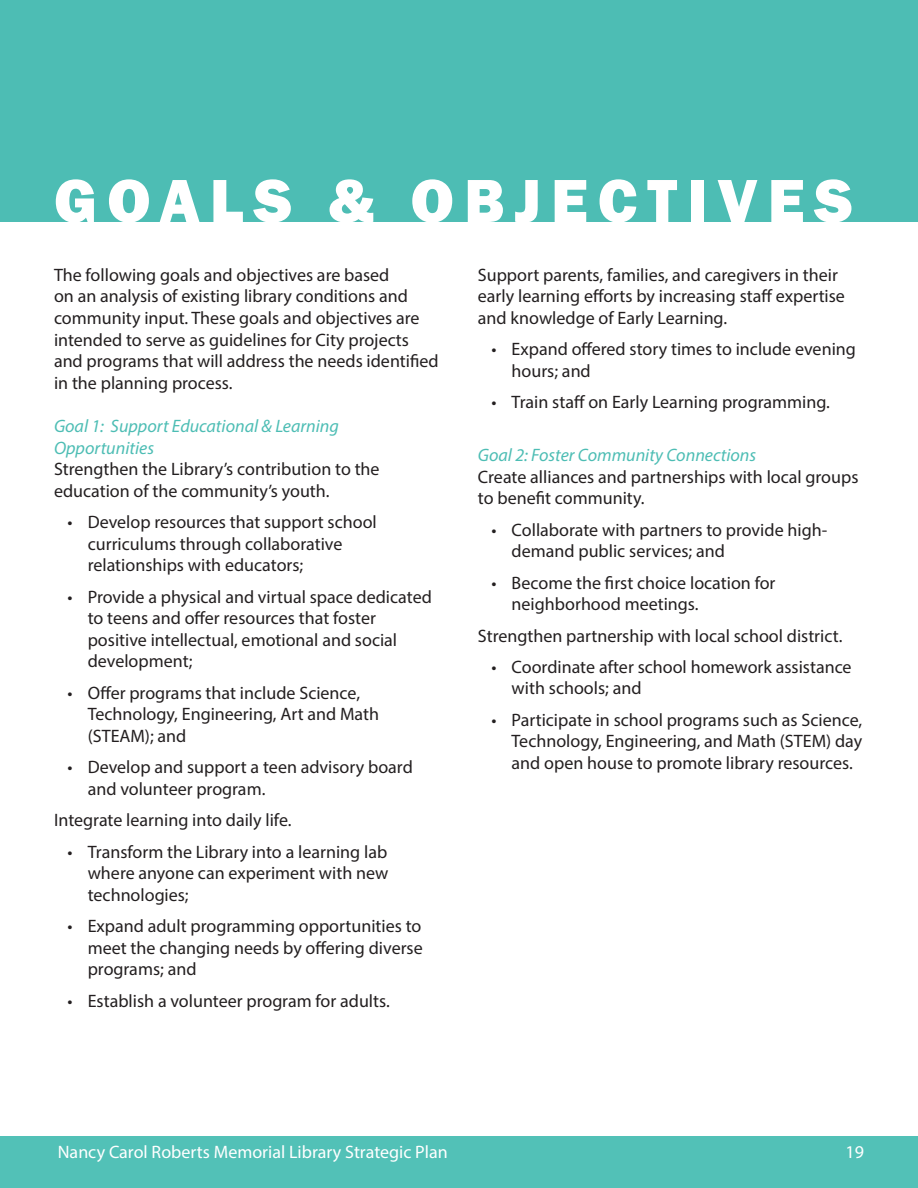
<style>
.page{position:relative;width:918px;height:1188px;background:#fff}
.page>*{position:absolute;margin:0;border:0;box-sizing:border-box;transform-origin:0 0}
.Chapter{font:800 63px "Franklin Gothic";letter-spacing:.16em;color:#fff}
.Body{font:18px/21.6px "Myriad Pro";color:#231f20}
.Intro_Paragraph_prio{font:18px/21.6px "Myriad Pro";color:#231f20}
.Goals{font:italic 18px/21.6px "Myriad Pro";color:#4dbdb4}
.t1{font:18px "Myriad Pro";color:#fff}
</style>
<div class="page">
<div style="left:0;top:1137px;width:918px;height:51px;background:#52c1b7"></div>
<div style="left:0;top:0;width:918px;height:221px;background:#4dbdb4"></div>
<p class="Chapter" style="left:54px;top:160px;width:800px">GOALS &amp; OBJECTIVES</p>
<p class="Body" style="left:54px;top:264px;width:386px">The following goals and objectives are based<br>on an analysis of existing library conditions and community input. These goals and objectives are intended to serve as guidelines for City projects and programs that will address the needs identified in the planning process.</p>
<p class="Goals" style="left:54px;top:415px;width:286px">Goal 1: Support Educational &amp; Learning<br>Opportunities</p>
<p class="Intro_Paragraph_prio" style="left:54px;top:458px;width:327px">Strengthen the Library’s contribution to the education of the community’s youth.</p>
<p class="Body" style="left:88px;top:511px;width:291px;text-indent:-20px">• Develop resources that support school curriculums through collaborative relationships with educators;</p>
<p class="Body" style="left:88px;top:586px;width:346px;text-indent:-20px">• Provide a physical and virtual space dedicated to teens and offer resources that foster positive intellectual, emotional and social development;</p>
<p class="Body" style="left:88px;top:682px;width:293px;text-indent:-20px">• Offer programs that include Science,<br>Technology, Engineering, Art and Math (STEAM); and</p>
<p class="Body" style="left:88px;top:756px;width:327px;text-indent:-20px">• Develop and support a teen advisory board and volunteer program.</p>
<p class="Intro_Paragraph_prio" style="left:54px;top:809px;width:239px">Integrate learning into daily life.</p>
<p class="Body" style="left:88px;top:840px;width:302px;text-align:justify;text-indent:-20px">• Transform the Library into a learning lab where anyone can experiment with new technologies;</p>
<p class="Body" style="left:88px;top:915px;width:336px;text-align:justify;text-indent:-20px">• Expand adult programming opportunities to meet the changing needs by offering diverse programs; and</p>
<p class="Body" style="left:68px;top:989px;width:324px">• Establish a volunteer program for adults.</p>
<p class="Intro_Paragraph_prio" style="left:478px;top:264px;width:369px">Support parents, families, and caregivers in their early learning efforts by increasing staff expertise and knowledge of Early Learning.</p>
<p class="Body" style="left:512px;top:338px;width:346px;text-indent:-20px">• Expand offered story times to include evening hours; and</p>
<p class="Body" style="left:491px;top:391px;width:340px">• Train staff on Early Learning programming.</p>
<p class="Goals" style="left:478px;top:444px;width:280px">Goal 2: Foster Community Connections</p>
<p class="Intro_Paragraph_prio" style="left:478px;top:466px;width:382px">Create alliances and partnerships with local groups to benefit community.</p>
<p class="Body" style="left:512px;top:519px;width:317px;text-indent:-20px">• Collaborate with partners to provide high&shy;demand public services; and</p>
<p class="Body" style="left:512px;top:571px;width:265px;text-indent:-20px">• Become the first choice location for neighborhood meetings.</p>
<p class="Intro_Paragraph_prio" style="left:478px;top:624px;width:366px">Strengthen partnership with local school district.</p>
<p class="Body" style="left:512px;top:656px;width:341px;text-indent:-20px">• Coordinate after school homework assistance with schools; and</p>
<p class="Body" style="left:512px;top:709px;width:352px;text-align:justify;text-indent:-20px">• Participate in school programs such as Science, Technology, Engineering, and Math (STEM) day and open house to promote library resources.</p>
<p class="t1" style="left:58px;top:1141px;width:391px">Nancy Carol Roberts Memorial Library Strategic Plan</p>
<p class="t1" style="left:846px;top:1141px;width:20px">19</p>
</div>
